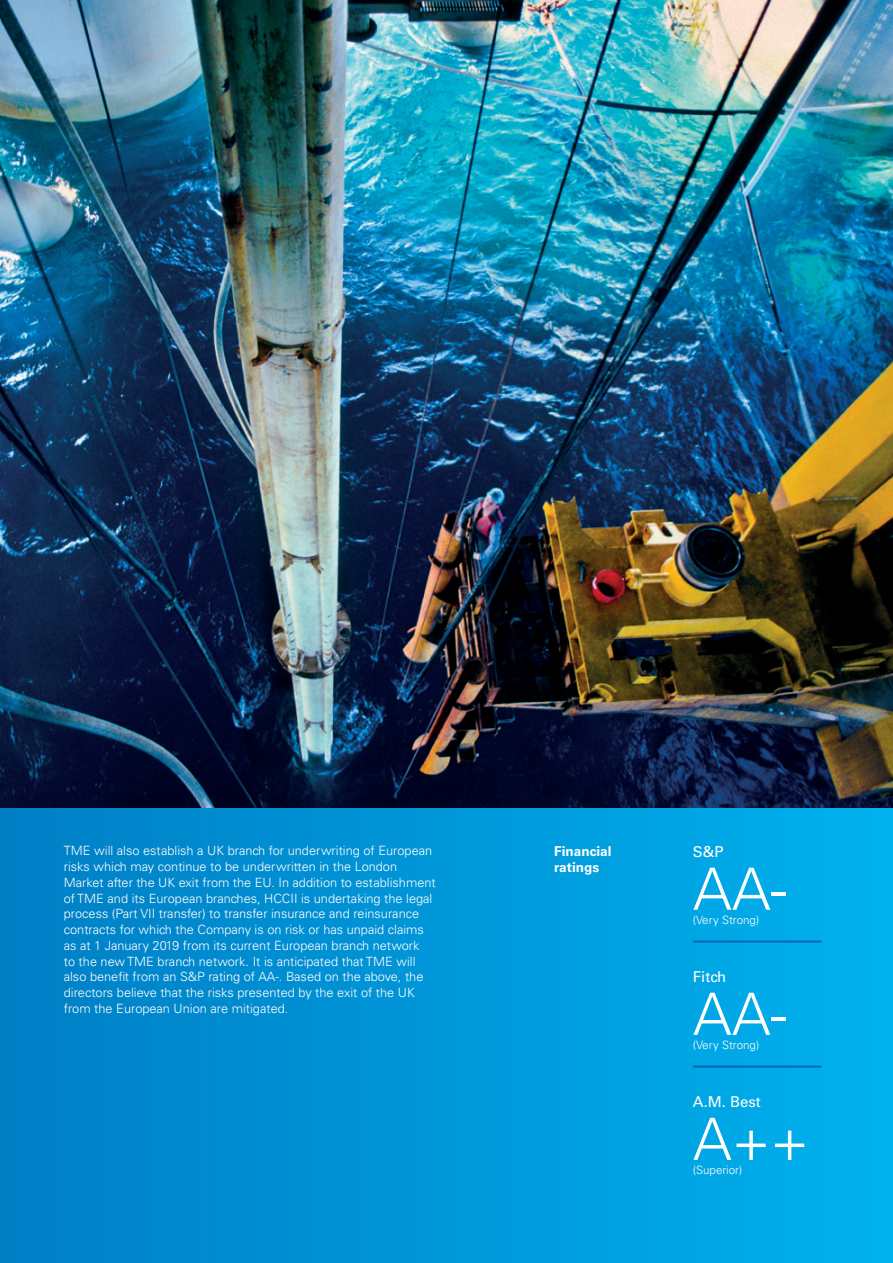
<style>
.page{position:relative;width:893px;height:1263px;background:#fff}
.page>*{position:absolute;margin:0;border:0;box-sizing:border-box;transform-origin:0 0}
.t1{font:300 58.35px "Univers LT Std";color:#fff}
.t2{font:15px "Univers LT Std";color:#fff}
.t3{font:700 13.65px/16.4px "Univers LT Std";color:#fff}
.t4{font:300 12.75px/15.8px "Univers LT Std";color:#fff}
.t5{font:300 11.55px "Univers LT Std";color:#fff}
</style>
<div class="page">
<div style="left:0;top:0;width:893px;height:1263px;background:linear-gradient(to right,#007ec5,#00b1ee)"></div>
<img style="left:0;top:0;width:893px;height:808px">
<hr style="left:693px;top:940px;width:129px;height:2px;background:#0166b3">
<hr style="left:693px;top:1065px;width:129px;height:2px;background:#0166b3">
<p class="t4" style="left:64px;top:843px;width:374px">TME will also establish a UK branch for underwriting of European risks which may continue to be underwritten in the London Market after the UK exit from the EU. In addition to establishment of TME and its European branches, HCCII is undertaking the legal process (Part VII transfer) to transfer insurance and reinsurance contracts for which the Company is on risk or has unpaid claims as at 1 January 2019 from its current European branch network<br>to the new TME branch network. It is anticipated that TME will also benefit from an S&amp;P rating of AA-. Based on the above, the directors believe that the risks presented by the exit of the UK from the European Union are mitigated.</p>
<p class="t3" style="left:554px;top:843px;width:59px">Financial ratings</p>
<p class="t2" style="left:693px;top:843px;width:32px">S&amp;P</p>
<h1 class="t1" style="left:693px;top:854px;width:96px">AA-</h1>
<p class="t5" style="left:693px;top:913px;width:68px">(Very Strong)</p>
<p class="t2" style="left:693px;top:968px;width:35px">Fitch</p>
<h1 class="t1" style="left:693px;top:979px;width:96px">AA-</h1>
<p class="t5" style="left:693px;top:1038px;width:68px">(Very Strong)</p>
<p class="t2" style="left:693px;top:1093px;width:70px">A.M. Best</p>
<h1 class="t1" style="left:693px;top:1104px;width:117px">A++</h1>
<p class="t5" style="left:693px;top:1163px;width:51px">(Superior)</p>
</div>
